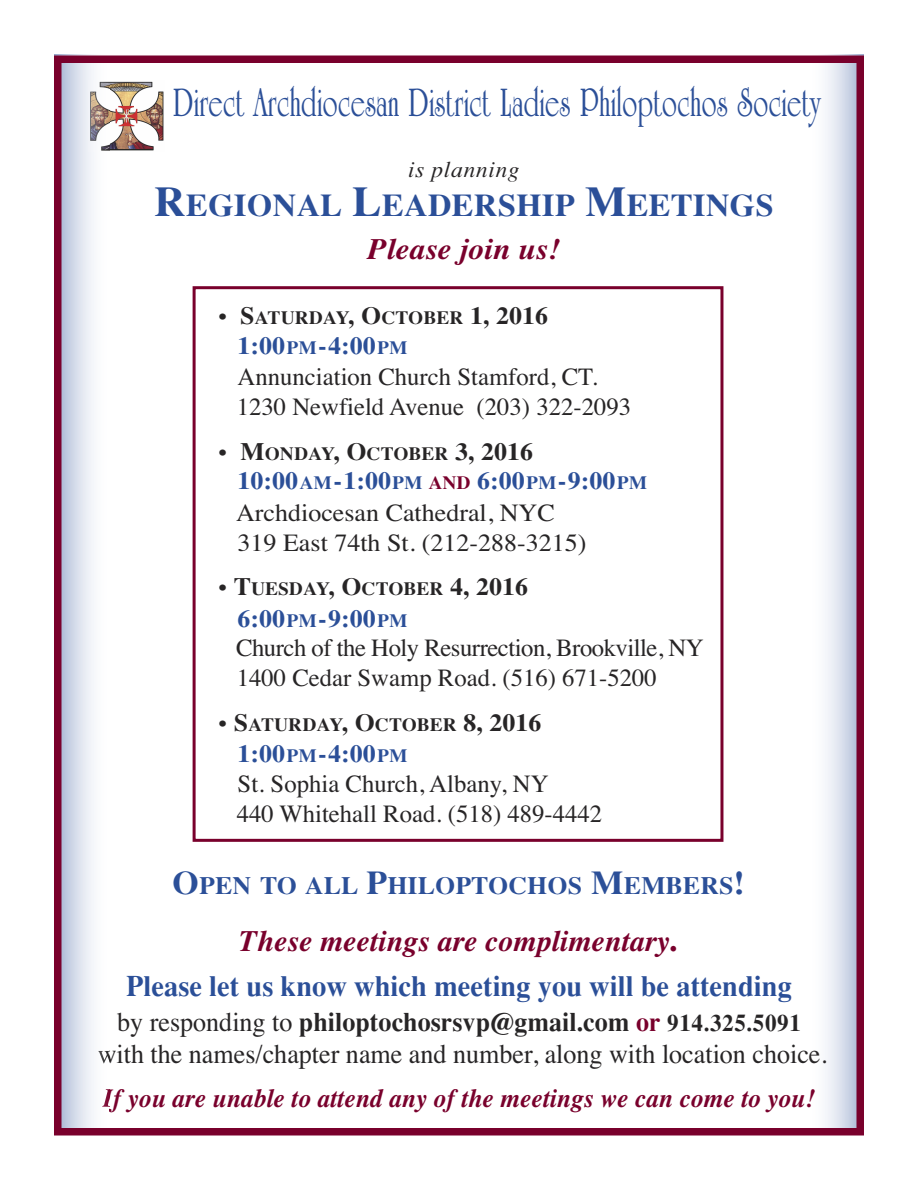
<style>
.page{position:relative;width:918px;height:1188px;background:#fff}
.page>*{position:absolute;margin:0;border:0;box-sizing:border-box;transform-origin:0 0}
.t1{font:700 42.6px "University Roman BT";letter-spacing:.015em;color:#2b4f98;scale:.69 1}
.t2{font:700 31.5px "Times";color:#2b4f98;scale:1.05 1}
.t3{font:italic 700 30px "Times";color:#79002c}
.t4{font:italic 700 30px "Times";color:#79002c;scale:1.05 1}
.t5{font:700 29.55px "Times";color:#2b4f98}
.t6{font:27px/32.4px "Times";color:#272526;text-align:center}
.t7{font:italic 700 26.4px "Times";color:#79002c}
.t8{font:24.75px/30.6px "Times";color:#272526}
.t9{font:24.75px/29.7px "Times";letter-spacing:-.02em;color:#272526}
.t10{font:24.75px/30.6px "Times";color:#272526;scale:1.05 1}
.t11{font:700 24.75px "Times";color:#2b4f98;scale:1.05 1}
.t12{font:italic 22.5px "Times";letter-spacing:.025em;color:#272526;scale:1.05 1}
.t13{font:700 18.6px "Times";color:#272526;scale:1.05 1}
.s1{font-size:42px}
.s2{font-size:24.75px}
.s3{font-weight:700;color:#2b4f98}
.s4{font-weight:700;font-size:18.6px;color:#2b4f98}
.s5{font-weight:700;font-size:18.6px;color:#79002c}
.s6{font-size:33px}
.s7{font-size:39px}
.s8{font-weight:700}
.s9{font-weight:700;color:#79002c}
.s10{font-weight:700;font-size:24px}
</style>
<div class="page">
<img style="left:809px;top:54px;width:55px;height:1073px">
<img style="left:109px;top:81px;width:55px;height:70px">
<img style="left:54px;top:54px;width:55px;height:1073px">
<img style="left:98px;top:1050px;width:11px;height:14px">
<img style="left:102px;top:1089px;width:7px;height:23px">
<img style="left:89px;top:81px;width:20px;height:70px">
<div style="left:54px;top:56px;width:810px;height:1080px;border:8px solid #79002c"></div>
<div style="left:193px;top:286px;width:530px;height:556px;border:3px solid #79002c"></div>
<h1 class="t1" style="left:174px;top:86px;width:939px">Direct Archdiocesan District Ladies Philoptochos Society</h1>
<p class="t12" style="left:408px;top:156px;width:108px">is planning</p>
<p class="t2" style="left:154px;top:186px;width:592px"><span class="s1">R</span>EGIONAL <span class="s1">L</span>EADERSHIP <span class="s1">M</span>EETINGS</p>
<p class="t4" style="left:367px;top:231px;width:185px">Please join us!</p>
<p class="t13" style="left:218px;top:307px;width:316px"><span class="s2">• S</span>ATURDAY<span class="s2">, O</span>CTOBER <span class="s2">1, 2016</span></p>
<p class="t8" style="left:237px;top:330px;width:396px"><span class="s3">1:00</span><span class="s4">PM</span><span class="s3">-4:00</span><span class="s4">PM<br></span>Annunciation Church Stamford, CT.<br>1230 Newfield Avenue (203) 322-2093</p>
<p class="t13" style="left:218px;top:442px;width:302px"><span class="s2">• M</span>ONDAY<span class="s2">, O</span>CTOBER <span class="s2">3, 2016</span></p>
<p class="t10" style="left:236px;top:466px;width:393px"><span class="s3">10:00</span><span class="s4">AM</span><span class="s3">-1:00</span><span class="s4">PM</span> <span class="s5">AND</span> <span class="s3">6:00</span><span class="s4">PM</span><span class="s3">-9:00</span><span class="s4">PM<br></span>Archdiocesan Cathedral, NYC<br>319 East 74th St. (212-288-3215)</p>
<p class="t13" style="left:218px;top:578px;width:297px"><span class="s2">• T</span>UESDAY<span class="s2">, O</span>CTOBER <span class="s2">4, 2016</span></p>
<p class="t9" style="left:236px;top:603px;width:469px"><span class="s3">6:00</span><span class="s4">PM</span><span class="s3">-9:00</span><span class="s4">PM<br></span>Church of the Holy Resurrection, Brookville, NY<br>1400 Cedar Swamp Road. (516) 671-5200</p>
<p class="t13" style="left:218px;top:713px;width:310px"><span class="s2">• S</span>ATURDAY<span class="s2">, O</span>CTOBER <span class="s2">8, 2016</span></p>
<p class="t8" style="left:237px;top:739px;width:367px;line-height:29.7px"><span class="s3">1:00</span><span class="s4">PM</span><span class="s3">-4:00</span><span class="s4">PM<br></span>St. Sophia Church, Albany, NY<br>440 Whitehall Road. (518) 489-4442</p>
<p class="t11" style="left:172px;top:871px;width:547px"><span class="s6">O</span>PEN TO ALL <span class="s6">P</span>HILOPTOCHOS <span class="s6">M</span>EMBERS<span class="s6">!</span></p>
<p class="t3" style="left:239px;top:923px;width:442px">These meetings are complimentary<span class="s7">.</span></p>
<p class="t5" style="left:126px;top:969px;width:667px">Please let us know which meeting you will be attending</p>
<p class="t6" style="left:98px;top:1005px;width:731px">by responding to <span class="s8">philoptochosrsvp@gmail.com</span> <span class="s9">or</span> <span class="s10">914.325.5091 </span>with the names/chapter name and number, along with location choice.</p>
<p class="t7" style="left:103px;top:1082px;width:714px">If you are unable to attend any of the meetings we can come to you!</p>
</div>
